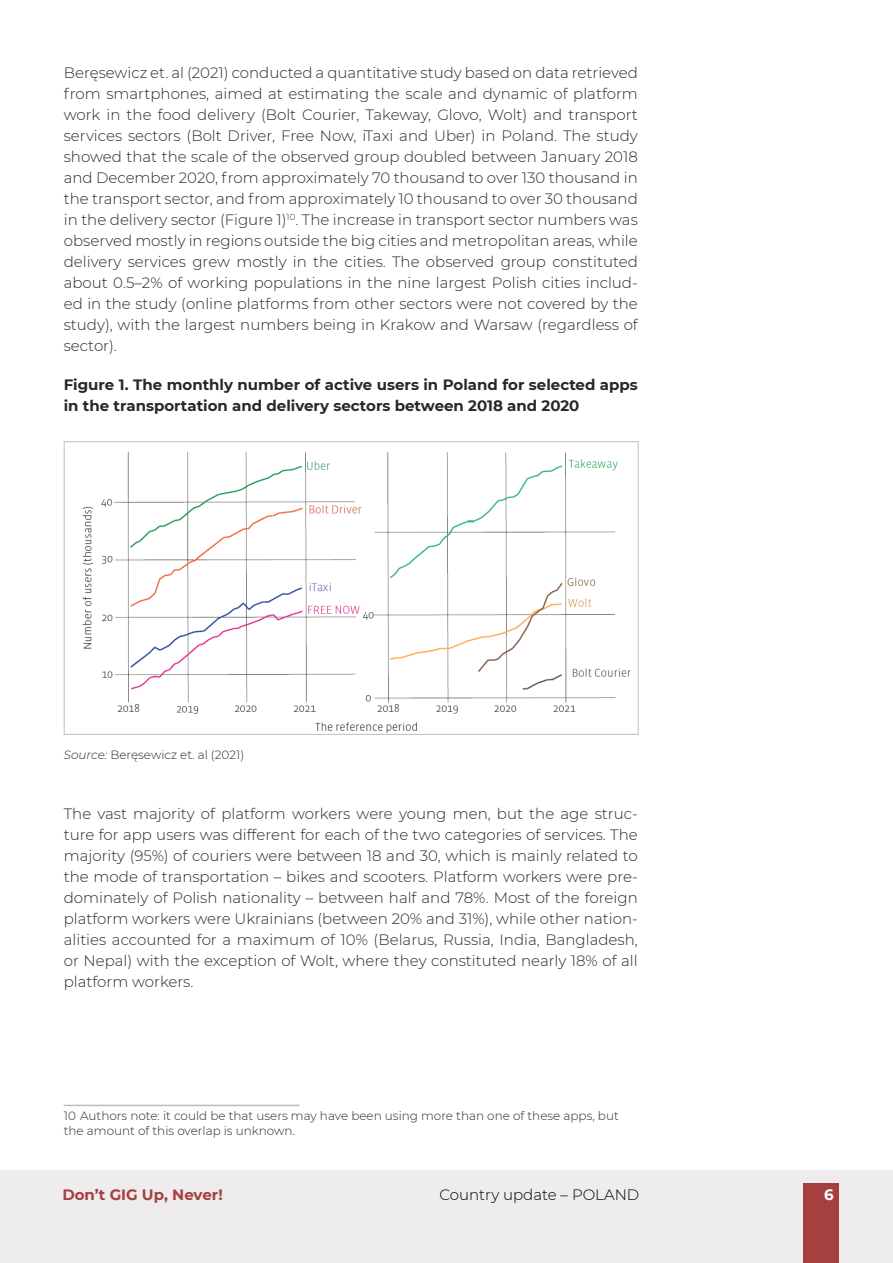
<style>
.page{position:relative;width:893px;height:1263px;background:#fff}
.page>*{position:absolute;margin:0;border:0;box-sizing:border-box;transform-origin:0 0}
.t1{font:300 15px/21px "Montserrat";color:#282827;text-align:justify}
.t2{font:700 15px/21px "Montserrat";color:#282827}
.t3{font:300 15px "Montserrat";color:#000}
.t4{font:700 15px "Montserrat";color:#a64040}
.t5{font:700 15px "Montserrat";color:#fff}
.t6{font:300 12px/15px "Montserrat";color:#282827}
.s1{font-style:italic}
</style>
<div class="page">
<div style="left:0;top:1170px;width:893px;height:93px;background:#eeecec"></div>
<div style="left:804px;top:1183px;width:35px;height:80px;background:#a64040"></div>
<img style="left:82px;top:452px;width:549px;height:281px">
<div style="left:64px;top:441px;width:575px;height:294px;border:1px solid #c2bdba"></div>
<hr style="left:64px;top:1105px;width:235px;height:1px;background:#c2bdba">
<p class="t1" style="left:64px;top:62px;width:576px">Beręsewicz et. al (2021) conducted a quantitative study based on data retrieved from smartphones, aimed at estimating the scale and dynamic of platform work in the food delivery (Bolt Courier, Takeway, Glovo, Wolt) and transport services sectors (Bolt Driver, Free Now, iTaxi and Uber) in Poland. The study showed that the scale of the observed group doubled between January 2018 and December 2020, from approximately 70 thousand to over 130 thousand in the transport sector, and from approximately 10 thousand to over 30 thousand in the delivery sector (Figure 1)<sup>10</sup>. The increase in transport sector numbers was observed mostly in regions outside the big cities and metropolitan areas, while delivery services grew mostly in the cities. The observed group constituted about 0.5–2% of working populations in the nine largest Polish cities includ&shy;ed in the study (online platforms from other sectors were not covered by the study), with the largest numbers being in Krakow and Warsaw (regardless of sector).</p>
<p class="t2" style="left:64px;top:374px;width:576px">Figure 1. The monthly number of active users in Poland for selected apps in the transportation and delivery sectors between 2018 and 2020</p>
<p class="t6" style="left:64px;top:747px;width:182px"><span class="s1">Source:</span> Beręsewicz et. al (2021)</p>
<p class="t1" style="left:64px;top:803px;width:576px">The vast majority of platform workers were young men, but the age struc&shy;ture for app users was different for each of the two categories of services. The majority (95%) of couriers were between 18 and 30, which is mainly related to the mode of transportation – bikes and scooters. Platform workers were pre&shy;dominately of Polish nationality – between half and 78%. Most of the foreign platform workers were Ukrainians (between 20% and 31%), while other nation&shy;alities accounted for a maximum of 10% (Belarus, Russia, India, Bangladesh, or Nepal) with the exception of Wolt, where they constituted nearly 18% of all platform workers.</p>
<p class="t6" style="left:64px;top:1108px;width:556px">10 Authors note: it could be that users may have been using more than one of these apps, but the amount of this overlap is unknown.</p>
<p class="t4" style="left:62px;top:1184px;width:162px">Don’t GIG Up, Never!</p>
<p class="t3" style="left:439px;top:1185px;width:201px">Country update – POLAND</p>
<p class="t5" style="left:824px;top:1183px;width:11px">6</p>
</div>
